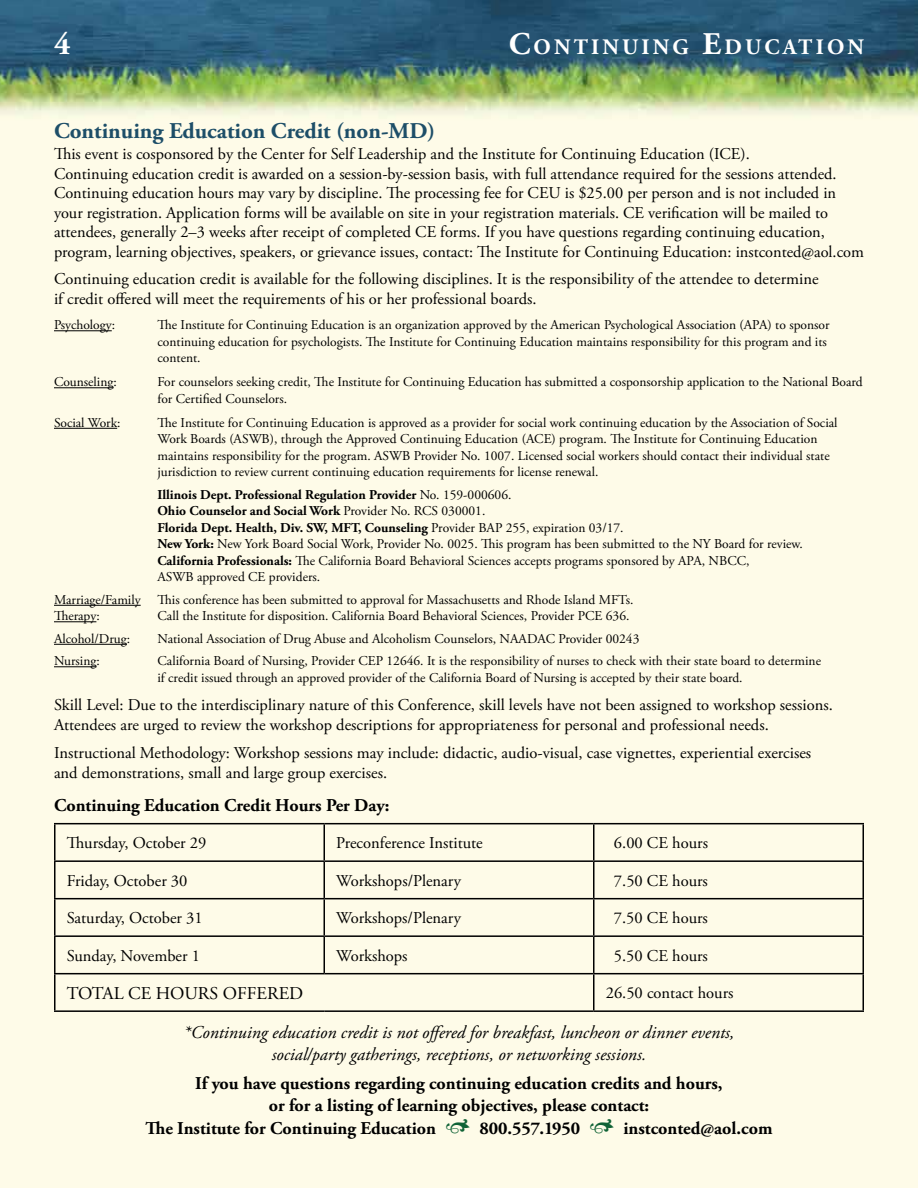
<style>
.page{position:relative;width:918px;height:1188px;background:#fff}
.page>*{position:absolute;margin:0;border:0;box-sizing:border-box;transform-origin:0 0}
.t1{font:700 31.5px "Adobe Garamond Pro";color:#fff}
.t2{font:700 22.5px "Adobe Garamond Pro";color:#1d4e68}
.t3{font:700 22.05px "Adobe Garamond Pro";letter-spacing:.145em;color:#fff}
.t4{font:700 18px "Adobe Garamond Pro";color:#000}
.t5{font:italic 18px/21.6px "Adobe Garamond Pro";color:#000;text-align:center}
.t6{font:18px "Adobe Garamond Pro";color:#000}
.t7{font:16.5px/19.5px "Adobe Garamond Pro";color:#000}
.t8{font:13.5px/16.5px "Adobe Garamond Pro";color:#000}
.s1{font-size:31.5px}
.s2{font-weight:700}
</style>
<div class="page">
<img style="left:0;top:0;width:918px;height:1188px">
<hr style="left:54px;top:330px;width:58px;height:1px;background:#000">
<hr style="left:54px;top:387px;width:60px;height:1px;background:#000">
<hr style="left:54px;top:428px;width:63px;height:1px;background:#000">
<hr style="left:54px;top:605px;width:87px;height:1px;background:#000">
<hr style="left:54px;top:621px;width:42px;height:1px;background:#000">
<hr style="left:54px;top:644px;width:73px;height:1px;background:#000">
<hr style="left:54px;top:666px;width:42px;height:1px;background:#000">
<hr style="left:54px;top:823px;width:270px;height:1px;background:#000">
<hr style="left:54px;top:824px;width:2px;height:36px;background:#000">
<hr style="left:324px;top:823px;width:270px;height:1px;background:#000">
<hr style="left:324px;top:824px;width:1px;height:36px;background:#000">
<hr style="left:594px;top:823px;width:270px;height:1px;background:#000">
<hr style="left:593px;top:824px;width:1px;height:36px;background:#000">
<hr style="left:862px;top:824px;width:2px;height:36px;background:#000">
<hr style="left:54px;top:860px;width:270px;height:2px;background:#000">
<hr style="left:54px;top:862px;width:2px;height:36px;background:#000">
<hr style="left:324px;top:860px;width:270px;height:2px;background:#000">
<hr style="left:324px;top:862px;width:1px;height:36px;background:#000">
<hr style="left:594px;top:860px;width:270px;height:2px;background:#000">
<hr style="left:593px;top:862px;width:1px;height:36px;background:#000">
<hr style="left:862px;top:862px;width:2px;height:36px;background:#000">
<hr style="left:54px;top:898px;width:270px;height:1px;background:#000">
<hr style="left:54px;top:899px;width:2px;height:36px;background:#000">
<hr style="left:324px;top:898px;width:270px;height:1px;background:#000">
<hr style="left:324px;top:899px;width:1px;height:36px;background:#000">
<hr style="left:594px;top:898px;width:270px;height:1px;background:#000">
<hr style="left:593px;top:899px;width:1px;height:36px;background:#000">
<hr style="left:862px;top:899px;width:2px;height:36px;background:#000">
<hr style="left:54px;top:935px;width:270px;height:2px;background:#000">
<hr style="left:54px;top:937px;width:2px;height:36px;background:#000">
<hr style="left:324px;top:935px;width:270px;height:2px;background:#000">
<hr style="left:324px;top:937px;width:1px;height:36px;background:#000">
<hr style="left:594px;top:935px;width:270px;height:2px;background:#000">
<hr style="left:593px;top:937px;width:1px;height:36px;background:#000">
<hr style="left:862px;top:937px;width:2px;height:36px;background:#000">
<hr style="left:54px;top:973px;width:270px;height:1px;background:#000">
<hr style="left:54px;top:974px;width:2px;height:36px;background:#000">
<hr style="left:324px;top:973px;width:270px;height:1px;background:#000">
<hr style="left:594px;top:973px;width:270px;height:1px;background:#000">
<hr style="left:593px;top:974px;width:1px;height:36px;background:#000">
<hr style="left:862px;top:974px;width:2px;height:36px;background:#000">
<hr style="left:54px;top:1010px;width:270px;height:2px;background:#000">
<hr style="left:324px;top:1010px;width:270px;height:2px;background:#000">
<hr style="left:594px;top:1010px;width:270px;height:2px;background:#000">
<svg style="left:446px;top:1119px;width:24px;height:15px"></svg>
<svg style="left:590px;top:1119px;width:24px;height:15px"></svg>
<h1 class="t1" style="left:54px;top:26px;width:18px">4</h1>
<h3 class="t3" style="left:509px;top:34px;width:357px"><span class="s1">C</span>ONTINUING <span class="s1">E</span>DUCATION</h3>
<h2 class="t2" style="left:54px;top:118px;width:383px">Continuing Education Credit (non-MD)</h2>
<p class="t7" style="left:54px;top:145px;width:812px">This event is cosponsored by the Center for Self Leadership and the Institute for Continuing Education (ICE).<br>Continuing education credit is awarded on a session-by-session basis, with full attendance required for the sessions attended.<br>Continuing education hours may vary by discipline. The processing fee for CEU is $25.00 per person and is not included in your registration. Application forms will be available on site in your registration materials. CE verification will be mailed to attendees, generally 2–3 weeks after receipt of completed CE forms. If you have questions regarding continuing education, program, learning objectives, speakers, or grievance issues, contact: The Institute for Continuing Education: instconted@aol.com</p>
<p class="t7" style="left:54px;top:270px;width:766px">Continuing education credit is available for the following disciplines. It is the responsibility of the attendee to determine if credit offered will meet the requirements of his or her professional boards.</p>
<p class="t8" style="left:54px;top:317px;width:63px">Psychology:</p>
<p class="t8" style="left:158px;top:317px;width:674px">The Institute for Continuing Education is an organization approved by the American Psychological Association (APA) to sponsor continuing education for psychologists. The Institute for Continuing Education maintains responsibility for this program and its content.</p>
<p class="t8" style="left:54px;top:374px;width:64px">Counseling:</p>
<p class="t8" style="left:158px;top:374px;width:707px">For counselors seeking credit, The Institute for Continuing Education has submitted a cosponsorship application to the National Board for Certified Counselors.</p>
<p class="t8" style="left:54px;top:415px;width:68px">Social Work:</p>
<p class="t8" style="left:158px;top:415px;width:682px">The Institute for Continuing Education is approved as a provider for social work continuing education by the Association of Social Work Boards (ASWB), through the Approved Continuing Education (ACE) program. The Institute for Continuing Education maintains responsibility for the program. ASWB Provider No. 1007. Licensed social workers should contact their individual state jurisdiction to review current continuing education requirements for license renewal.</p>
<p class="t8" style="left:158px;top:487px;width:647px"><span class="s2">Illinois Dept. Professional Regulation Provider</span> No. 159-000606.<br><span class="s2">Ohio Counselor and Social Work</span> Provider No. RCS 030001.<br><span class="s2">Florida Dept. Health, Div. SW, MFT, Counseling</span> Provider BAP 255, expiration 03/17.<br><span class="s2">New York:</span> New York Board Social Work, Provider No. 0025. This program has been submitted to the NY Board for review.<br><span class="s2">California Professionals:</span> The California Board Behavioral Sciences accepts programs sponsored by APA, NBCC,<br>ASWB approved CE providers.</p>
<p class="t8" style="left:54px;top:592px;width:581px">Marriage/Family This conference has been submitted to approval for Massachusetts and Rhode Island MFTs.<br>Therapy:</p>
<p class="t8" style="left:158px;top:608px;width:474px">Call the Institute for disposition. California Board Behavioral Sciences, Provider PCE 636.</p>
<p class="t8" style="left:54px;top:631px;width:78px">Alcohol/Drug:</p>
<p class="t8" style="left:158px;top:631px;width:483px">National Association of Drug Abuse and Alcoholism Counselors, NAADAC Provider 00243</p>
<p class="t8" style="left:54px;top:653px;width:47px">Nursing:</p>
<p class="t8" style="left:158px;top:653px;width:665px">California Board of Nursing, Provider CEP 12646. It is the responsibility of nurses to check with their state board to determine if credit issued through an approved provider of the California Board of Nursing is accepted by their state board.</p>
<p class="t7" style="left:54px;top:696px;width:780px">Skill Level: Due to the interdisciplinary nature of this Conference, skill levels have not been assigned to workshop sessions.<br>Attendees are urged to review the workshop descriptions for appropriateness for personal and professional needs.</p>
<p class="t7" style="left:54px;top:744px;width:759px">Instructional Methodology: Workshop sessions may include: didactic, audio-visual, case vignettes, experiential exercises and demonstrations, small and large group exercises.</p>
<h3 class="t4" style="left:54px;top:795px;width:337px">Continuing Education Credit Hours Per Day:</h3>
<p class="t7" style="left:67px;top:834px;width:141px">Thursday, October 29</p>
<p class="t7" style="left:336px;top:834px;width:148px">Preconference Institute</p>
<p class="t7" style="left:614px;top:834px;width:96px">6.00 CE hours</p>
<p class="t7" style="left:67px;top:872px;width:122px">Friday, October 30</p>
<p class="t7" style="left:336px;top:872px;width:126px">Workshops/Plenary</p>
<p class="t7" style="left:614px;top:872px;width:96px">7.50 CE hours</p>
<p class="t7" style="left:67px;top:909px;width:138px">Saturday, October 31</p>
<p class="t7" style="left:336px;top:909px;width:126px">Workshops/Plenary</p>
<p class="t7" style="left:614px;top:909px;width:96px">7.50 CE hours</p>
<p class="t7" style="left:67px;top:947px;width:135px">Sunday, November 1</p>
<p class="t7" style="left:336px;top:947px;width:73px">Workshops</p>
<p class="t7" style="left:614px;top:947px;width:96px">5.50 CE hours</p>
<h3 class="t6" style="left:67px;top:982px;width:238px">TOTAL CE HOURS OFFERED</h3>
<p class="t7" style="left:606px;top:984px;width:129px">26.50 contact hours</p>
<h3 class="t5" style="left:184px;top:1022px;width:552px">*Continuing education credit is not offered for breakfast, luncheon or dinner events, social/party gatherings, receptions, or networking sessions.</h3>
<h3 class="t4" style="left:195px;top:1073px;width:529px">If you have questions regarding continuing education credits and hours,</h3>
<h3 class="t4" style="left:269px;top:1095px;width:382px">or for a listing of learning objectives, please contact:</h3>
<h3 class="t4" style="left:146px;top:1118px;width:292px">The Institute for Continuing Education</h3>
<h3 class="t4" style="left:479px;top:1118px;width:102px">800.557.1950</h3>
<h3 class="t4" style="left:623px;top:1118px;width:151px">instconted@aol.com</h3>
</div>
